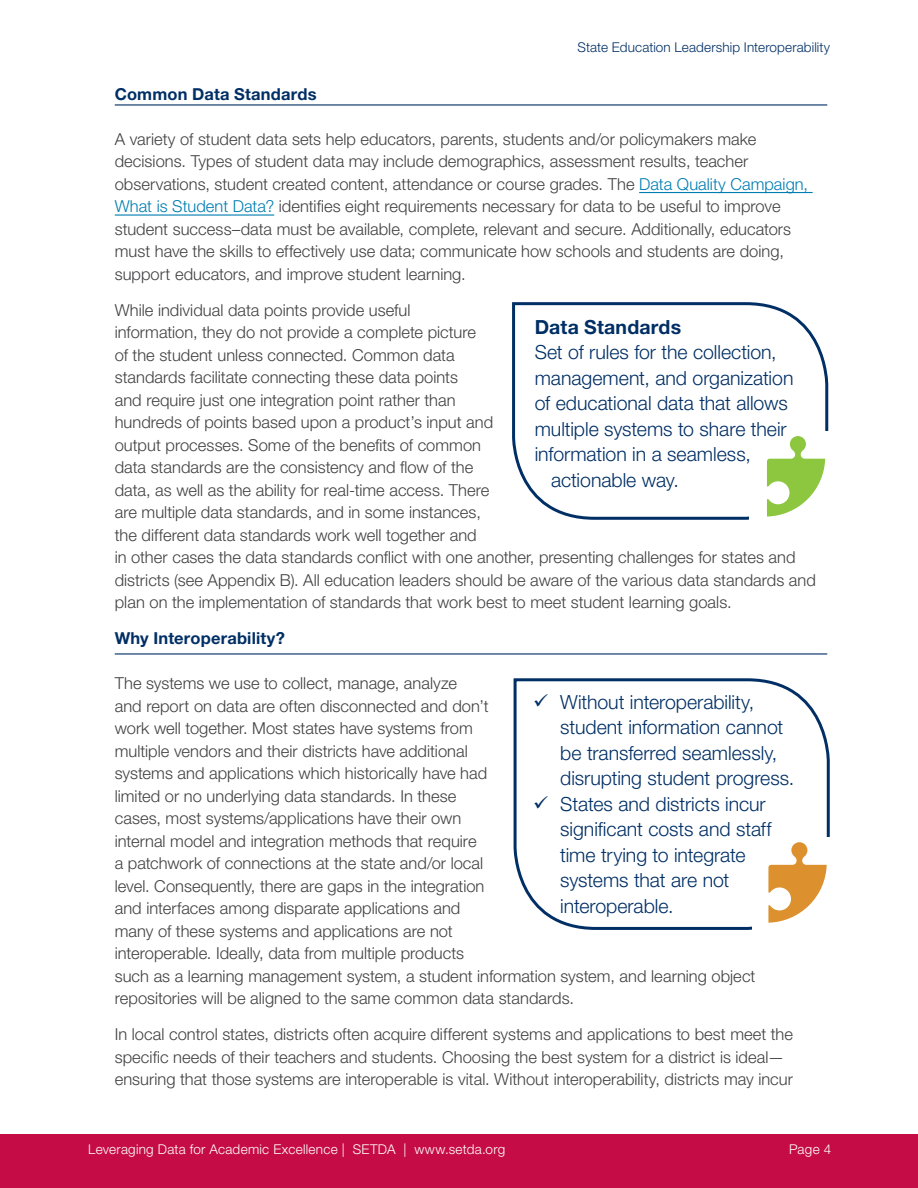
<style>
.page{position:relative;width:918px;height:1188px;background:#fff}
.page>*{position:absolute;margin:0;border:0;box-sizing:border-box;transform-origin:0 0}
.Pullout{font:300 19.5px/25.5px "Helvetica Neue LT Std";letter-spacing:-.005em;color:#002f65}
.Pullout_header{font:700 19.5px "Helvetica Neue LT Std";letter-spacing:.01em;color:#002f65}
.Main_Paragraph_2{font:300 16.5px/22.5px "Helvetica Neue LT Std";color:#414042}
.Subheader_2{font:700 16.5px "Helvetica Neue LT Std";letter-spacing:.01em;color:#002f65}
.t1{font:300 13.5px "Helvetica Neue LT Std";letter-spacing:.02em;color:#fff}
.t2{font:300 13.5px "Helvetica Neue LT Std";letter-spacing:.01em;color:#002f65}
.s1{color:#007db1}
</style>
<div class="page">
<div style="left:0;top:1134px;width:918px;height:54px;background:#c60c46"></div>
<svg style="left:513px;top:678px;width:317px;height:252px"></svg>
<div style="left:752px;top:838px;width:81px;height:95px;background:#fff"></div>
<svg style="left:768px;top:842px;width:59px;height:81px"></svg>
<hr style="left:639px;top:192px;width:174px;height:1px;background:#007db1">
<hr style="left:115px;top:214px;width:159px;height:2px;background:#007db1">
<hr style="left:115px;top:104px;width:712px;height:2px;background:#002f65">
<hr style="left:115px;top:653px;width:712px;height:2px;background:#002f65">
<svg style="left:512px;top:302px;width:317px;height:218px"></svg>
<div style="left:749px;top:432px;width:81px;height:95px;background:#fff"></div>
<svg style="left:767px;top:436px;width:58px;height:81px"></svg>
<p class="t2" style="left:578px;top:39px;width:254px">State Education Leadership Interoperability</p>
<h5 class="Subheader_2" style="left:115px;top:83px;width:203px">Common Data Standards</h5>
<p class="Main_Paragraph_2" style="left:115px;top:127px;width:695px">A variety of student data sets help educators, parents, students and/or policymakers make decisions. Types of student data may include demographics, assessment results, teacher observations, student created content, attendance or course grades. The <span class="s1">Data Quality Campaign, What is Student Data?</span> identifies eight requirements necessary for data to be useful to improve student success–data must be available, complete, relevant and secure. Additionally, educators must have the skills to effectively use data; communicate how schools and students are doing, support educators, and improve student learning.</p>
<p class="Main_Paragraph_2" style="left:115px;top:298px;width:703px">While individual data points provide useful<br>information, they do not provide a complete picture<br>of the student unless connected. Common data<br>standards facilitate connecting these data points<br>and require just one integration point rather than<br>hundreds of points based upon a product’s input and<br>output processes. Some of the benefits of common<br>data standards are the consistency and flow of the<br>data, as well as the ability for real-time access. There<br>are multiple data standards, and in some instances,<br>the different data standards work well together and<br>in other cases the data standards conflict with one another, presenting challenges for states and districts (see Appendix B). All education leaders should be aware of the various data standards and plan on the implementation of standards that work best to meet student learning goals.</p>
<h5 class="Subheader_2" style="left:115px;top:628px;width:172px">Why Interoperability?</h5>
<p class="Main_Paragraph_2" style="left:115px;top:672px;width:642px">The systems we use to collect, manage, analyze<br>and report on data are often disconnected and don’t<br>work well together. Most states have systems from<br>multiple vendors and their districts have additional<br>systems and applications which historically have had<br>limited or no underlying data standards. In these<br>cases, most systems/applications have their own<br>internal model and integration methods that require<br>a patchwork of connections at the state and/or local<br>level. Consequently, there are gaps in the integration<br>and interfaces among disparate applications and<br>many of these systems and applications are not<br>interoperable. Ideally, data from multiple products<br>such as a learning management system, a student information system, and learning object repositories will be aligned to the same common data standards.</p>
<p class="Main_Paragraph_2" style="left:115px;top:1023px;width:680px">In local control states, districts often acquire different systems and applications to best meet the specific needs of their teachers and students. Choosing the best system for a district is ideal— ensuring that those systems are interoperable is vital. Without interoperability, districts may incur</p>
<h3 class="Pullout_header" style="left:535px;top:315px;width:148px">Data Standards</h3>
<p class="Pullout" style="left:535px;top:339px;width:260px">Set of rules for the collection, management, and organization of educational data that allows multiple systems to share their information in a seamless,</p>
<p class="Pullout" style="left:551px;top:467px;width:129px">actionable way.</p>
<p class="Pullout" style="left:560px;top:689px;width:236px;text-indent:-27px">✓ Without interoperability, student information cannot be transferred seamlessly, disrupting student progress.</p>
<p class="Pullout" style="left:533px;top:791px;width:240px;text-align:right">✓ States and districts incur significant costs and staff</p>
<p class="Pullout" style="left:560px;top:842px;width:187px">time trying to integrate</p>
<p class="Pullout" style="left:560px;top:867px;width:171px">systems that are not interoperable.</p>
<p class="t1" style="left:88px;top:1141px;width:419px">Leveraging Data for Academic Excellence | SETDA | www.setda.org</p>
<p class="t1" style="left:789px;top:1141px;width:44px">Page 4</p>
</div>
